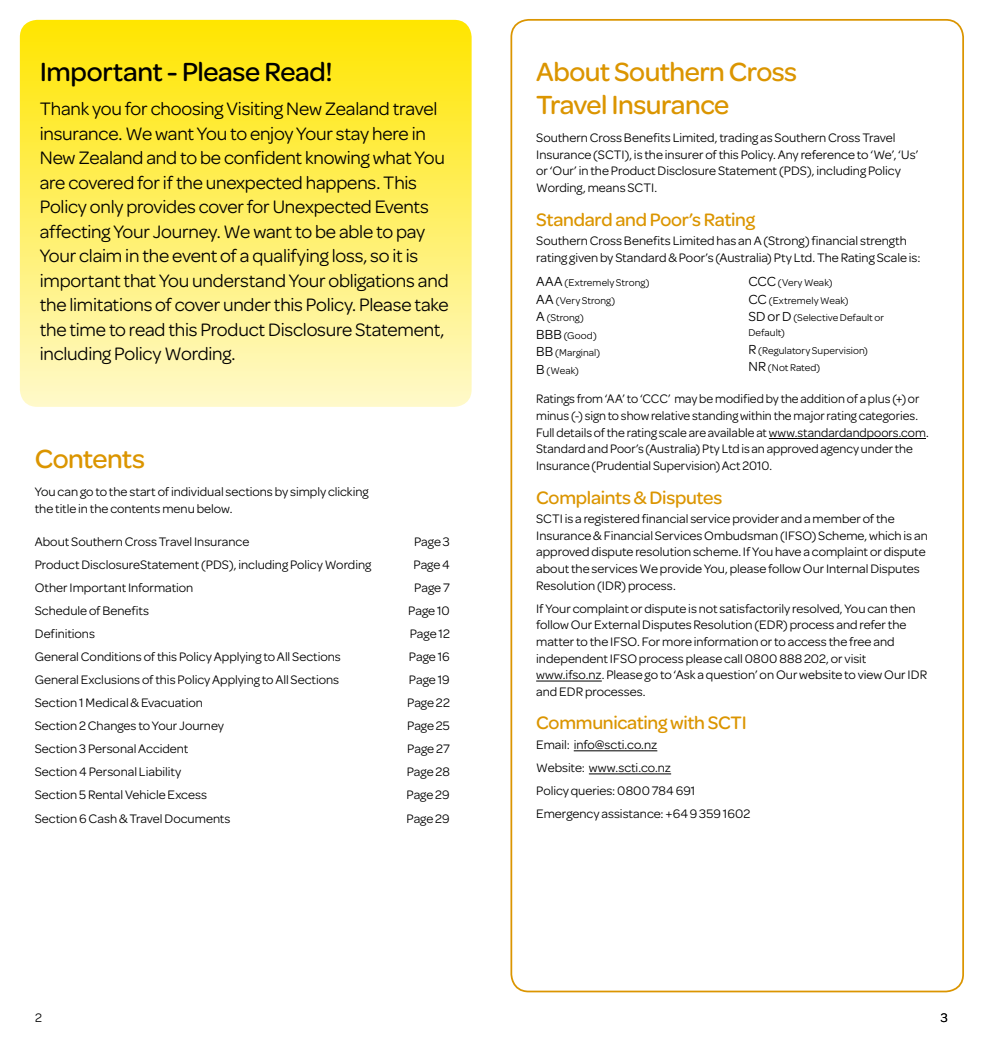
<style>
.page{position:relative;width:983px;height:1042px;background:#fff}
.page>*{position:absolute;margin:0;border:0;box-sizing:border-box;transform-origin:0 0}
.t1{font:500 28px/33.2px "Omnes";letter-spacing:-.02em;color:#db9500}
.t2{font:500 28px "Omnes";letter-spacing:-.015em;color:#000}
.t3{font:19.25px/24.5px "Omnes";letter-spacing:-.01em;color:#000}
.t4{font:500 19.25px "Omnes";letter-spacing:-.015em;color:#db9500}
.t5{font:13.12px/16.6px "Omnes";color:#000}
.t6{font:10.5px/17.5px "Omnes";letter-spacing:.005em;color:#000}
.s1{font-size:14px}
</style>
<div class="page">
<div style="left:20px;top:20px;width:451px;height:387px;background:linear-gradient(to bottom,#ffe500,#fff9ca);border-radius:17px"></div>
<hr style="left:768px;top:438px;width:157px;height:1px;background:#000">
<hr style="left:536px;top:681px;width:65px;height:1px;background:#000">
<hr style="left:573px;top:750px;width:84px;height:1px;background:#000">
<hr style="left:588px;top:773px;width:83px;height:1px;background:#000">
<h1 class="t2" style="left:40px;top:56px;width:294px">Important - Please Read!</h1>
<p class="t3" style="left:40px;top:97px;width:410px">Thank you for choosing Visiting New Zealand travel insurance. We want You to enjoy Your stay here in New Zealand and to be confident knowing what You are covered for if the unexpected happens. This Policy only provides cover for Unexpected Events affecting Your Journey. We want to be able to pay Your claim in the event of a qualifying loss, so it is important that You understand Your obligations and the limitations of cover under this Policy. Please take the time to read this Product Disclosure Statement, including Policy Wording.</p>
<h1 class="t1" style="left:35px;top:442px;width:112px">Contents</h1>
<p class="t5" style="left:35px;top:483px;width:335px">You can go to the start of individual sections by simply clicking the title in the contents menu below.</p>
<p class="t5" style="left:35px;top:533px;width:216px">About Southern Cross Travel Insurance</p>
<p class="t5" style="left:414px;top:533px;width:37px">Page 3</p>
<p class="t5" style="left:35px;top:556px;width:338px">Product DisclosureStatement (PDS), including Policy Wording</p>
<p class="t5" style="left:413px;top:556px;width:38px">Page 4</p>
<p class="t5" style="left:35px;top:579px;width:160px">Other Important Information</p>
<p class="t5" style="left:414px;top:579px;width:37px">Page 7</p>
<p class="t5" style="left:35px;top:602px;width:116px">Schedule of Benefits</p>
<p class="t5" style="left:408px;top:602px;width:43px">Page 10</p>
<p class="t5" style="left:35px;top:625px;width:62px">Definitions</p>
<p class="t5" style="left:409px;top:625px;width:42px">Page 12</p>
<p class="t5" style="left:35px;top:648px;width:307px">General Conditions of this Policy Applying to All Sections</p>
<p class="t5" style="left:409px;top:648px;width:42px">Page 16</p>
<p class="t5" style="left:35px;top:671px;width:306px">General Exclusions of this Policy Applying to All Sections</p>
<p class="t5" style="left:409px;top:671px;width:42px">Page 19</p>
<p class="t5" style="left:35px;top:694px;width:170px">Section 1 Medical &amp; Evacuation</p>
<p class="t5" style="left:407px;top:694px;width:44px">Page 22</p>
<p class="t5" style="left:35px;top:717px;width:191px">Section 2 Changes to Your Journey</p>
<p class="t5" style="left:407px;top:717px;width:44px">Page 25</p>
<p class="t5" style="left:35px;top:741px;width:155px">Section 3 Personal Accident</p>
<p class="t5" style="left:407px;top:741px;width:44px">Page 27</p>
<p class="t5" style="left:35px;top:764px;width:148px">Section 4 Personal Liability</p>
<p class="t5" style="left:406px;top:764px;width:45px">Page 28</p>
<p class="t5" style="left:35px;top:787px;width:174px">Section 5 Rental Vehicle Excess</p>
<p class="t5" style="left:406px;top:787px;width:45px">Page 29</p>
<p class="t5" style="left:35px;top:810px;width:197px">Section 6 Cash &amp; Travel Documents</p>
<p class="t5" style="left:406px;top:810px;width:45px">Page 29</p>
<p class="t5" style="left:35px;top:1009px;width:8px">2</p>
<h1 class="t1" style="left:536px;top:55px;width:262px">About Southern Cross<br>Travel Insurance</h1>
<p class="t5" style="left:536px;top:130px;width:384px">Southern Cross Benefits Limited, trading as Southern Cross Travel Insurance (SCTI), is the insurer of this Policy. Any reference to ‘We’, ‘Us’ or ‘Our’ in the Product Disclosure Statement (PDS), including Policy Wording, means SCTI.</p>
<h2 class="t4" style="left:536px;top:208px;width:220px">Standard and Poor’s Rating</h2>
<p class="t5" style="left:536px;top:233px;width:386px">Southern Cross Benefits Limited has an A (Strong) financial strength rating given by Standard &amp; Poor’s (Australia) Pty Ltd. The Rating Scale is:</p>
<p class="t6" style="left:536px;top:274px;width:115px"><span class="s1">AAA</span> (Extremely Strong)<br><span class="s1">AA</span> (Very Strong)<br><span class="s1">A</span> (Strong)<br><span class="s1">BBB</span> (Good)<br><span class="s1">BB</span> (Marginal)<br><span class="s1">B</span> (Weak)</p>
<p class="t6" style="left:748px;top:274px;width:137px"><span class="s1">CCC</span> (Very Weak)<br><span class="s1">CC</span> (Extremely Weak)<br><span class="s1">SD or D</span> (Selective Default or</p>
<p class="t6" style="left:748px;top:324px;width:121px">Default)<br><span class="s1">R</span> (Regulatory Supervision)<br><span class="s1">NR</span> (Not Rated)</p>
<p class="t5" style="left:536px;top:391px;width:394px">Ratings from ‘AA’ to ‘CCC’ may be modified by the addition of a plus (+) or minus (-) sign to show relative standing within the major rating categories.<br>Full details of the rating scale are available at www.standardandpoors.com.<br>Standard and Poor’s (Australia) Pty Ltd is an approved agency under the Insurance (Prudential Supervision) Act 2010.</p>
<h2 class="t4" style="left:536px;top:486px;width:188px">Complaints &amp; Disputes</h2>
<p class="t5" style="left:536px;top:510px;width:393px">SCTI is a registered financial service provider and a member of the Insurance &amp; Financial Services Ombudsman (IFSO) Scheme, which is an approved dispute resolution scheme. If You have a complaint or dispute about the services We provide You, please follow Our Internal Disputes Resolution (IDR) process.</p>
<p class="t5" style="left:536px;top:600px;width:392px">If Your complaint or dispute is not satisfactorily resolved, You can then follow Our External Disputes Resolution (EDR) process and refer the matter to the IFSO. For more information or to access the free and independent IFSO process please call 0800 888 202, or visit www.ifso.nz. Please go to ‘Ask a question’ on Our website to view Our IDR and EDR processes.</p>
<h2 class="t4" style="left:536px;top:712px;width:212px">Communicating with SCTI</h2>
<p class="t5" style="left:536px;top:733px;width:215px;line-height:23.1px">Email: info@scti.co.nz<br>Website: www.scti.co.nz<br>Policy queries: 0800 784 691<br>Emergency assistance: +64 9 359 1602</p>
<p class="t5" style="left:940px;top:1009px;width:8px">3</p>
</div>
